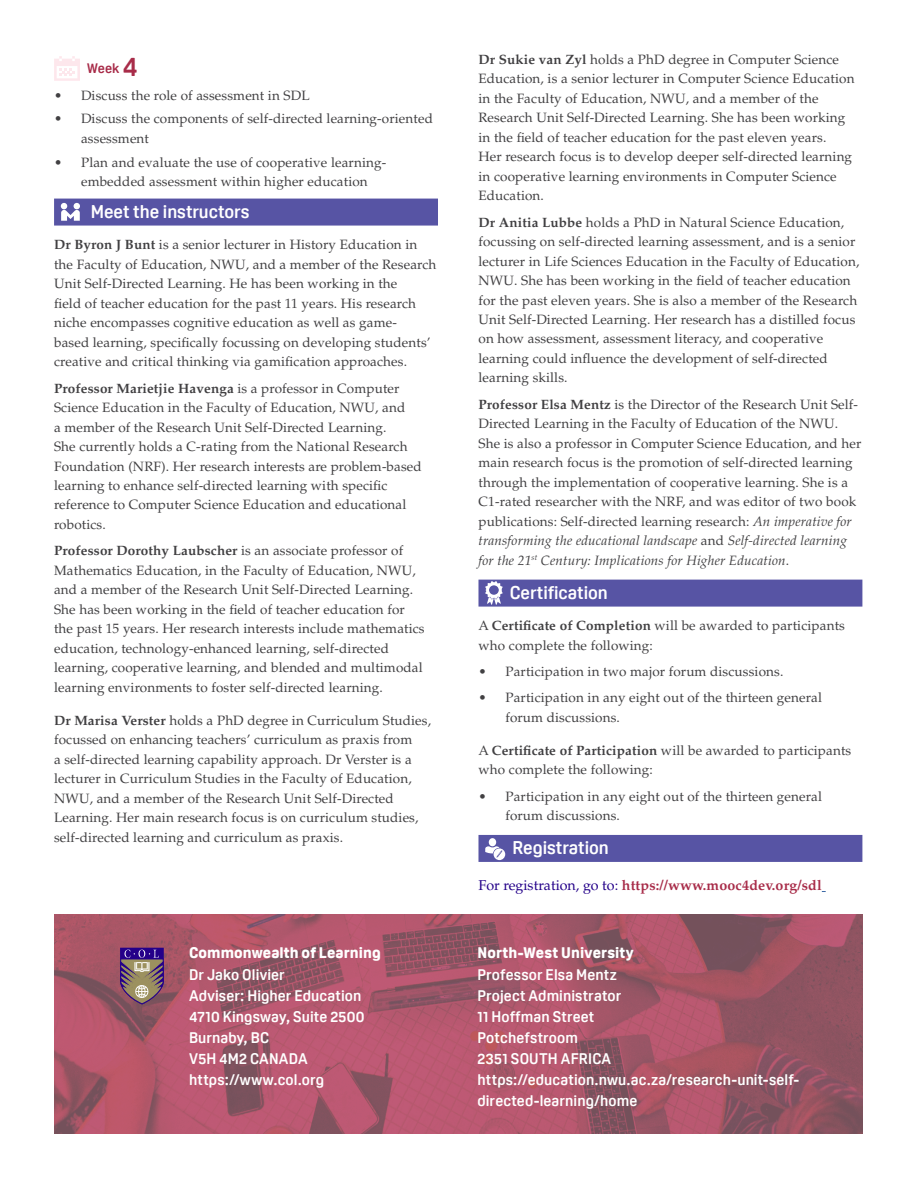
<style>
.page{position:relative;width:918px;height:1188px;background:#fff}
.page>*{position:absolute;margin:0;border:0;box-sizing:border-box;transform-origin:0 0}
.t1{font:700 18px "Oscine";color:#fff}
.t2{font:700 15px/21.1px "Oscine";letter-spacing:.01em;color:#fff}
.t3{font:800 15px "Oscine";letter-spacing:.01em;color:#fff}
.t4{font:700 14.25px "Palatino LT Std";letter-spacing:.01em;color:#a82c49}
.t5{font:13.5px/19.5px "Palatino LT Std";letter-spacing:.01em;color:#414042}
.t6{font:700 13.5px "Oscine";color:#a82c49}
.s1{font-size:27px}
.s2{font-weight:700}
.s3{font-style:italic}
.s4{font-weight:400;color:#240089}
</style>
<div class="page">
<img style="left:54px;top:915px;width:808px;height:219px">
<svg style="left:120px;top:948px;width:44px;height:57px;background:#7b6378"></svg>
<div style="left:54px;top:199px;width:384px;height:27px;background:#5754a4"></div>
<svg style="left:54px;top:56px;width:26px;height:25px"></svg>
<svg style="left:61px;top:203px;width:19px;height:18px"></svg>
<div style="left:478px;top:580px;width:384px;height:27px;background:#5754a4"></div>
<div style="left:478px;top:835px;width:384px;height:27px;background:#5754a4"></div>
<svg style="left:485px;top:581px;width:18px;height:24px"></svg>
<div style="left:489px;top:838px;width:7px;height:8px;background:#fff;border-radius:50%"></div>
<svg style="left:485px;top:846px;width:20px;height:14px"></svg>
<p class="t6" style="left:87px;top:61px;width:52px">Week <span class="s1">4</span></p>
<p class="t5" style="left:54px;top:85px;width:257px">• Discuss the role of assessment in SDL</p>
<p class="t5" style="left:81px;top:109px;width:353px;text-indent:-27px">• Discuss the components of self-directed learning-oriented assessment</p>
<p class="t5" style="left:81px;top:153px;width:307px;text-indent:-27px">• Plan and evaluate the use of cooperative learning&shy;embedded assessment within higher education</p>
<h1 class="t1" style="left:91px;top:201px;width:160px">Meet the instructors</h1>
<p class="t5" style="left:54px;top:235px;width:384px"><span class="s2">Dr Byron J Bunt</span> is a senior lecturer in History Education in the Faculty of Education, NWU, and a member of the Research Unit Self-Directed Learning. He has been working in the<br>field of teacher education for the past 11 years. His research niche encompasses cognitive education as well as game-<br>based learning, specifically focussing on developing students’ creative and critical thinking via gamification approaches.</p>
<p class="t5" style="left:54px;top:378px;width:369px"><span class="s2">Professor Marietjie Havenga</span> is a professor in Computer Science Education in the Faculty of Education, NWU, and<br>a member of the Research Unit Self-Directed Learning.<br>She currently holds a C-rating from the National Research Foundation (NRF). Her research interests are problem-based learning to enhance self-directed learning with specific reference to Computer Science Education and educational robotics.</p>
<p class="t5" style="left:54px;top:541px;width:372px"><span class="s2">Professor Dorothy Laubscher</span> is an associate professor of Mathematics Education, in the Faculty of Education, NWU, and a member of the Research Unit Self-Directed Learning.<br>She has been working in the field of teacher education for the past 15 years. Her research interests include mathematics education, technology-enhanced learning, self-directed learning, cooperative learning, and blended and multimodal learning environments to foster self-directed learning.</p>
<p class="t5" style="left:54px;top:711px;width:379px"><span class="s2">Dr Marisa Verster</span> holds a PhD degree in Curriculum Studies, focussed on enhancing teachers’ curriculum as praxis from<br>a self-directed learning capability approach. Dr Verster is a lecturer in Curriculum Studies in the Faculty of Education, NWU, and a member of the Research Unit Self-Directed Learning. Her main research focus is on curriculum studies, self-directed learning and curriculum as praxis.</p>
<p class="t3" style="left:189px;top:945px;width:193px">Commonwealth of Learning</p>
<p class="t2" style="left:189px;top:964px;width:177px">Dr Jako Olivier<br>Adviser: Higher Education<br>4710 Kingsway, Suite 2500<br>Burnaby, BC<br>V5H 4M2 CANADA https://www.col.org</p>
<p class="t5" style="left:478px;top:50px;width:378px"><span class="s2">Dr Sukie van Zyl</span> holds a PhD degree in Computer Science Education, is a senior lecturer in Computer Science Education in the Faculty of Education, NWU, and a member of the Research Unit Self-Directed Learning. She has been working in the field of teacher education for the past eleven years.<br>Her research focus is to develop deeper self-directed learning in cooperative learning environments in Computer Science Education.</p>
<p class="t5" style="left:478px;top:212px;width:382px"><span class="s2">Dr Anitia Lubbe</span> holds a PhD in Natural Science Education, focussing on self-directed learning assessment, and is a senior lecturer in Life Sciences Education in the Faculty of Education, NWU. She has been working in the field of teacher education for the past eleven years. She is also a member of the Research Unit Self-Directed Learning. Her research has a distilled focus on how assessment, assessment literacy, and cooperative learning could influence the development of self-directed learning skills.</p>
<p class="t5" style="left:478px;top:395px;width:384px"><span class="s2">Professor Elsa Mentz</span> is the Director of the Research Unit Self-Directed Learning in the Faculty of Education of the NWU.<br>She is also a professor in Computer Science Education, and her main research focus is the promotion of self-directed learning through the implementation of cooperative learning. She is a C1-rated researcher with the NRF, and was editor of two book publications: Self-directed learning research: <span class="s3">An imperative for transforming the educational landscape</span> and <span class="s3">Self-directed learning for the 21</span><sup>st</sup> <span class="s3">Century: Implications for Higher Education</span>.</p>
<h1 class="t1" style="left:510px;top:582px;width:100px">Certification</h1>
<p class="t5" style="left:478px;top:616px;width:368px">A <span class="s2">Certificate of Completion</span> will be awarded to participants who complete the following:</p>
<p class="t5" style="left:478px;top:662px;width:306px">• Participation in two major forum discussions.</p>
<p class="t5" style="left:505px;top:688px;width:318px;text-indent:-27px">• Participation in any eight out of the thirteen general forum discussions.</p>
<p class="t5" style="left:478px;top:741px;width:374px">A <span class="s2">Certificate of Participation</span> will be awarded to participants who complete the following:</p>
<p class="t5" style="left:505px;top:786px;width:318px;text-indent:-27px">• Participation in any eight out of the thirteen general forum discussions.</p>
<h1 class="t1" style="left:512px;top:838px;width:98px">Registration</h1>
<p class="t4" style="left:478px;top:877px;width:345px"><span class="s4">For registration, go to:</span> https://www.mooc4dev.org/sdl</p>
<p class="t3" style="left:477px;top:945px;width:158px">North-West University</p>
<p class="t2" style="left:477px;top:964px;width:323px">Professor Elsa Mentz<br>Project Administrator<br>11 Hoffman Street<br>Potchefstroom<br>2351 SOUTH AFRICA https://education.nwu.ac.za/research-unit-self&shy;directed-learning/home</p>
</div>
